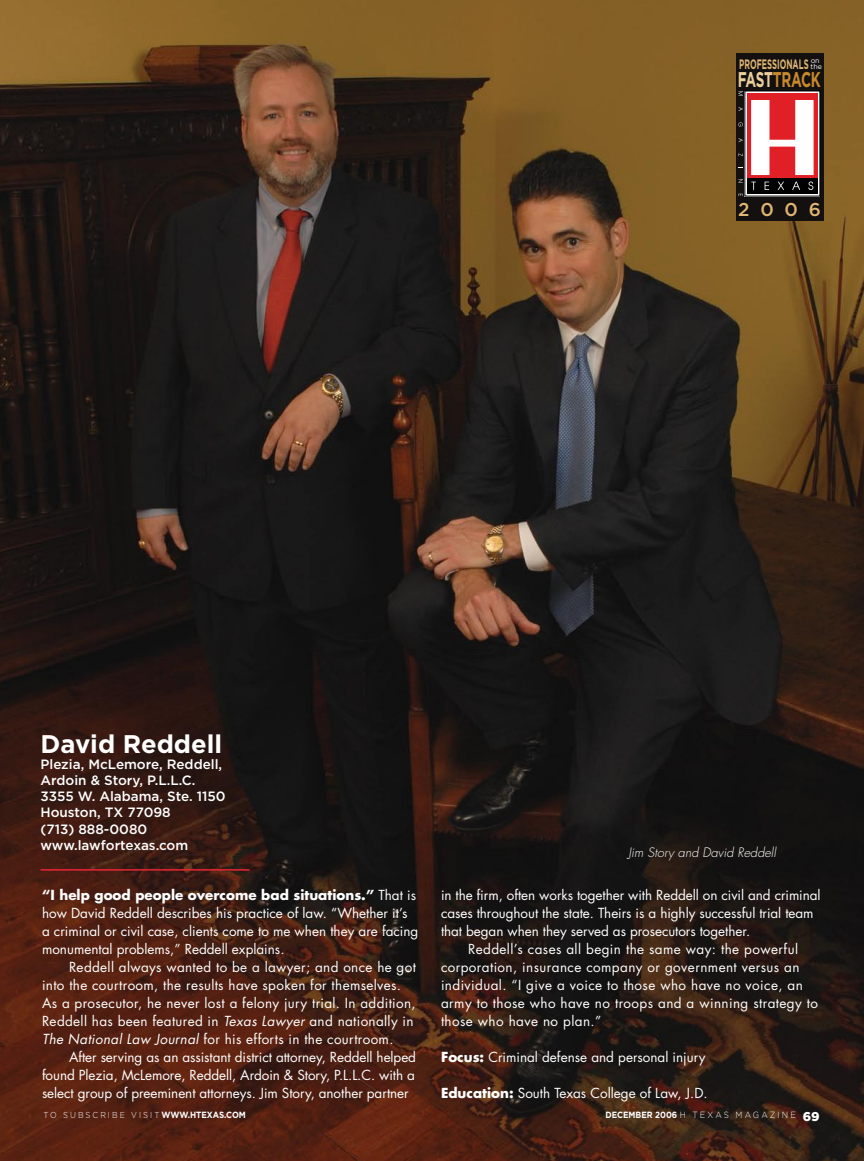
<style>
.page{position:relative;width:864px;height:1161px;background:#fff}
.page>*{position:absolute;margin:0;border:0;box-sizing:border-box;transform-origin:0 0}
.t1{font:700 25.5px "Gotham";color:#fff}
.t2{font:700 21.3px "Gotham";letter-spacing:-.02em;color:#c78a2b;scale:.64 1}
.t3{font:500 18.6px "Gotham";color:#e0b672}
.t4{font:700 13.65px "Gotham";color:#e0b672;scale:.57 1}
.t5{font:13.5px/18px "Futura";letter-spacing:.025em;color:#fff}
.t6{font:13.5px/18px "Futura";color:#fff}
.t7{font:13.5px "Futura";letter-spacing:-.005em;color:#fff}
.t8{font:500 13.5px/16.2px "Gotham";color:#fff}
.t9{font:italic 300 12.75px "Futura";color:#fff}
.t10{font:300 9px "Gotham";letter-spacing:.26em;color:#fff;scale:.9 1}
.t11{font:700 9px "Gotham";color:#fff;scale:.9 1}
.t12{font:300 8.7px "Gotham";letter-spacing:.26em;color:#fff;scale:.9 1}
.t13{font:7.05px "Gotham";color:#fff}
.s1{font-weight:400;font-size:7.05px;color:#fff}
.s2{color:#eace9b}
.s3{font-weight:700}
.s4{font-style:italic}
.s5{font-weight:700;font-size:9px}
.s6{font-weight:900;font-size:12.75px}
</style>
<div class="page">
<img style="left:0;top:0;width:864px;height:1161px">
<div style="left:736px;top:53px;width:87px;height:168px;background:#141010"></div>
<div style="left:747px;top:93px;width:71px;height:101px;background:#e11f26"></div>
<div style="left:747px;top:178px;width:71px;height:16px;background:#000"></div>
<svg style="left:751px;top:100px;width:63px;height:75px"></svg>
<svg style="left:738px;top:91px;width:5px;height:5px"></svg>
<svg style="left:738px;top:107px;width:5px;height:4px"></svg>
<svg style="left:738px;top:122px;width:5px;height:5px"></svg>
<svg style="left:738px;top:138px;width:5px;height:4px"></svg>
<svg style="left:738px;top:179px;width:5px;height:4px"></svg>
<svg style="left:751px;top:182px;width:5px;height:8px"></svg>
<svg style="left:765px;top:182px;width:4px;height:8px"></svg>
<svg style="left:778px;top:182px;width:6px;height:8px"></svg>
<svg style="left:792px;top:182px;width:8px;height:8px"></svg>
<svg style="left:808px;top:181px;width:5px;height:9px"></svg>
<hr style="left:40px;top:869px;width:209px;height:2px;background:#ea2534">
<p class="t4" style="left:739px;top:56px;width:147px">PROFESSIONALS <span class="s1">the</span></p>
<p class="t13" style="left:811px;top:57px;width:10px">on</p>
<h2 class="t2" style="left:738px;top:67px;width:131px"><span class="s2">FAST</span>TRACK</h2>
<h3 class="t3" style="left:738px;top:199px;width:84px">2006</h3>
<h1 class="t1" style="left:40px;top:729px;width:183px">DAVID REDDELL</h1>
<p class="t8" style="left:40px;top:756px;width:187px">Plezia, McLemore, Reddell,<br>Ardoin &amp; Story, P.L.L.C.<br>3355 W. Alabama, Ste. 1150<br>Houston, TX 77098<br>(713) 888-0080 www.lawfortexas.com</p>
<p class="t6" style="left:42px;top:886px;width:378px"><span class="s3">“I help good people overcome bad situations.”</span> That is how David Reddell describes his practice of law. “Whether it’s a criminal or civil case, clients come to me when they are facing monumental problems,” Reddell explains.</p>
<p class="t5" style="left:42px;top:958px;width:375px;text-indent:27px">Reddell always wanted to be a lawyer; and once he got into the courtroom, the results have spoken for themselves.<br>As a prosecutor, he never lost a felony jury trial. In addition, Reddell has been featured in <span class="s4">Texas Lawyer</span> and nationally in <span class="s4">The National Law Journal</span> for his efforts in the courtroom.</p>
<p class="t5" style="left:42px;top:1048px;width:376px;text-align:justify;text-indent:27px">After serving as an assistant district attorney, Reddell helped found Plezia, McLemore, Reddell, Ardoin &amp; Story, P.L.L.C. with a select group of preeminent attorneys. Jim Story, another partner</p>
<p class="t9" style="left:629px;top:845px;width:149px">Jim Story and David Reddell</p>
<p class="t7" style="left:441px;top:886px;width:381px">in the firm, often works together with Reddell on civil and criminal</p>
<p class="t7" style="left:441px;top:904px;width:374px">cases throughout the state. Theirs is a highly successful trial team</p>
<p class="t7" style="left:441px;top:922px;width:311px">that began when they served as prosecutors together.</p>
<p class="t5" style="left:468px;top:940px;width:332px">Reddell’s cases all begin the same way: the powerful</p>
<p class="t5" style="left:441px;top:958px;width:360px">corporation, insurance company or government versus an</p>
<p class="t5" style="left:441px;top:976px;width:363px">individual. “I give a voice to those who have no voice, an</p>
<p class="t5" style="left:441px;top:994px;width:379px">army to those who have no troops and a winning strategy to</p>
<p class="t5" style="left:441px;top:1012px;width:162px">those who have no plan.”</p>
<p class="t6" style="left:441px;top:1048px;width:266px"><span class="s3">Focus:</span> Criminal defense and personal injury</p>
<p class="t6" style="left:441px;top:1084px;width:268px"><span class="s3">Education:</span> South Texas College of Law, J.D.</p>
<p class="t12" style="left:44px;top:1110px;width:226px">TO SUBSCRIBE VISIT<span class="s5">WWW.HTEXAS.COM</span></p>
<p class="t11" style="left:605px;top:1110px;width:15px">DECEM</p>
<p class="t10" style="left:636px;top:1110px;width:206px"><span class="s3">BER 2006</span> H TEXAS MAGAZINE <span class="s6">69</span></p>
</div>
